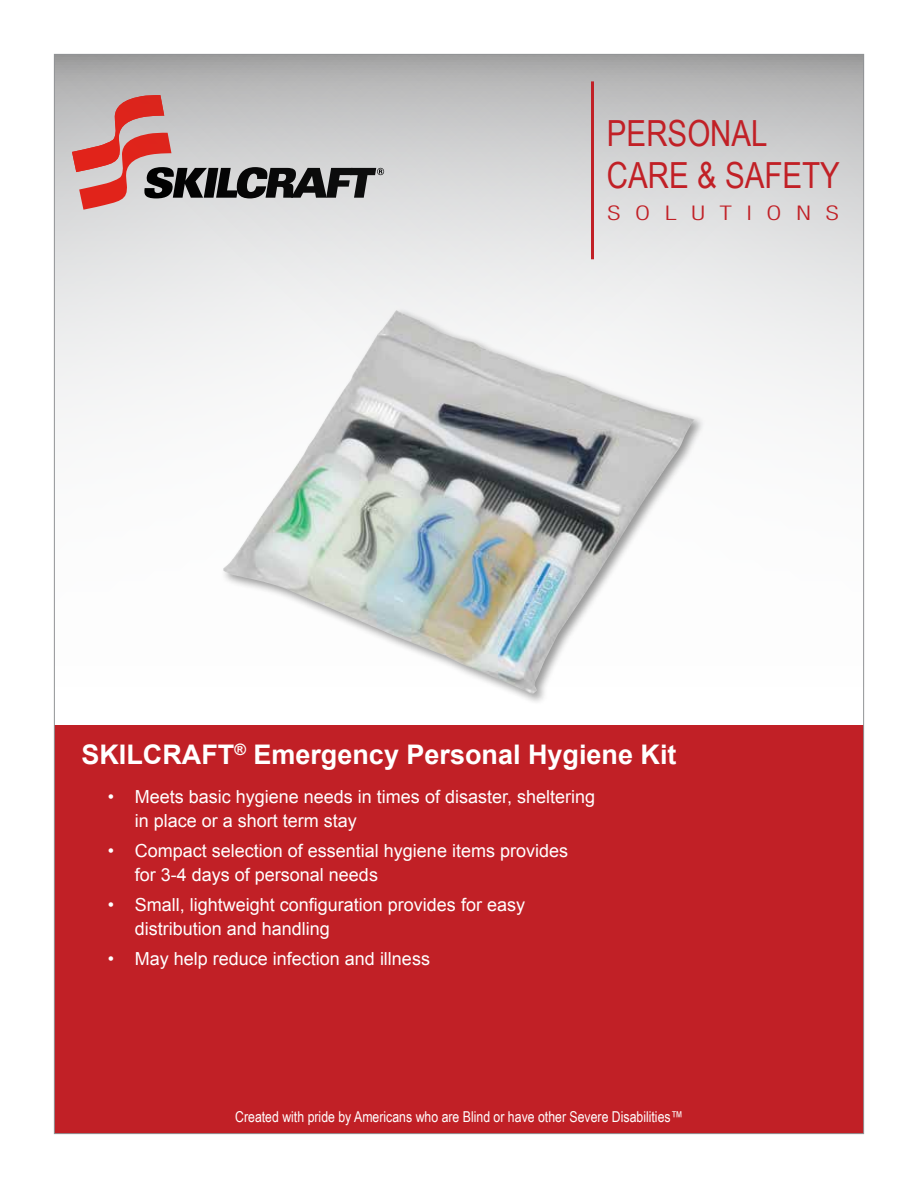
<style>
.page{position:relative;width:918px;height:1188px;background:#fff}
.page>*{position:absolute;margin:0;border:0;box-sizing:border-box;transform-origin:0 0}
.t1{font:36px/42px "Arial Narrow";color:#c12026}
.t2{font:700 27px "Arial";color:#fff}
.t3{font:300 condensed 20.25px "Helvetica Neue LT Std";letter-spacing:.55em;color:#c12026;scale:1.33 1}
.t4{font:18px/24px "Arial";color:#fff}
.t5{font:15px "Arial Narrow";color:#fff}
</style>
<div class="page">
<svg style="left:56px;top:56px;width:806px;height:670px"></svg>
<div style="left:54px;top:726px;width:810px;height:408px;background:#c12026"></div>
<hr style="left:591px;top:81px;width:3px;height:178px;background:#c12026">
<div style="left:220px;top:308px;width:487px;height:398px;background:#000;opacity:.4"></div>
<img style="left:223px;top:310px;width:472px;height:384px">
<h1 class="t1" style="left:607px;top:111px;width:234px">PERSONAL<br>CARE &amp; SAFETY</h1>
<p class="t3" style="left:608px;top:202px;width:175px">SOLUTIONS</p>
<h2 class="t2" style="left:81px;top:737px;width:597px">SKILCRAFT<sup>®</sup> Emergency Personal Hygiene Kit</h2>
<p class="t4" style="left:135px;top:785px;width:462px;text-indent:-27px">• Meets basic hygiene needs in times of disaster, sheltering in place or a short term stay</p>
<p class="t4" style="left:135px;top:839px;width:435px;text-indent:-27px">• Compact selection of essential hygiene items provides for 3-4 days of personal needs</p>
<p class="t4" style="left:135px;top:893px;width:392px;text-indent:-27px">• Small, lightweight configuration provides for easy distribution and handling</p>
<p class="t4" style="left:108px;top:947px;width:324px">• May help reduce infection and illness</p>
<p class="t5" style="left:235px;top:1106px;width:449px">Created with pride by Americans who are Blind or have other Severe Disabilities™</p>
</div>
